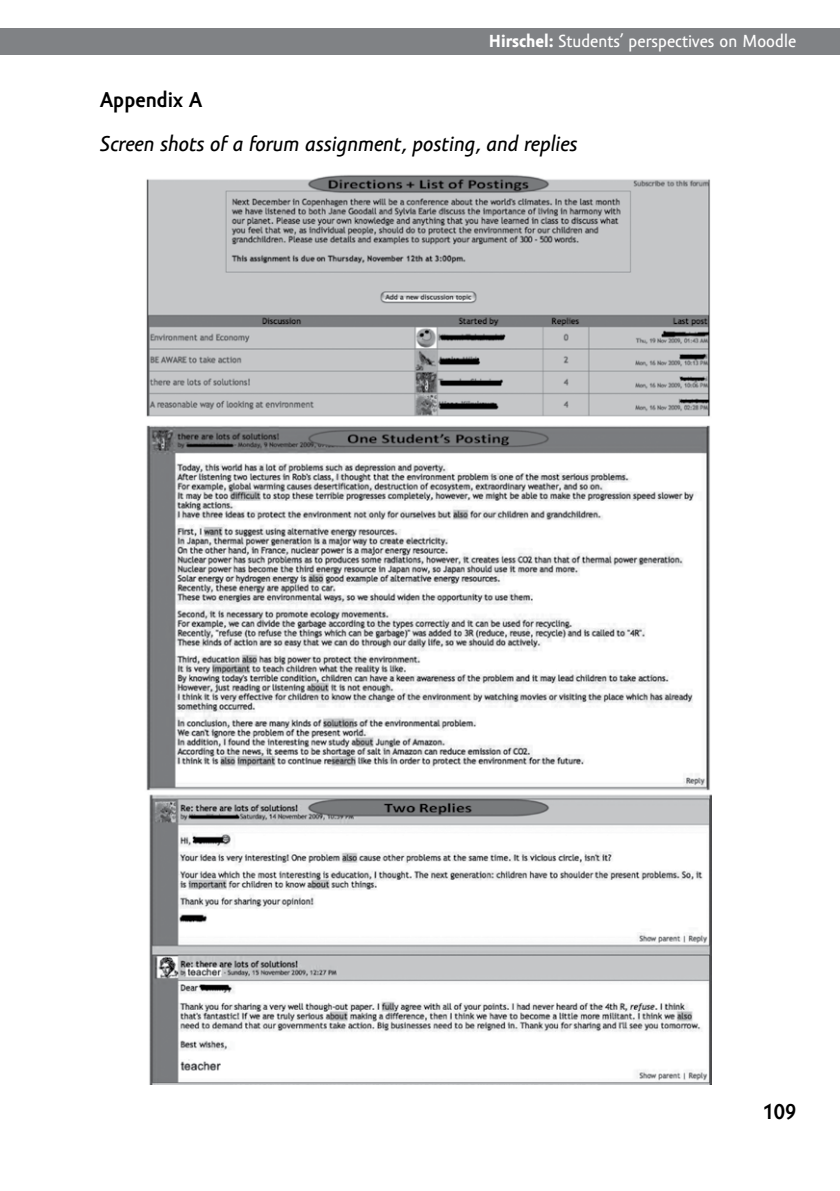
<style>
.page{position:relative;width:840px;height:1191px;background:#fff}
.page>*{position:absolute;margin:0;border:0;box-sizing:border-box;transform-origin:0 0}
.t1{font:italic 22px "Amor Sans Text Pro";color:#000}
.t2{font:700 22px "Amor Sans Pro";color:#000}
.t3{font:18px "Amor Sans Text Pro";color:#fff}
.s1{font-weight:700}
</style>
<div class="page">
<div style="left:0;top:28px;width:839px;height:27px;background:#808285"></div>
<img style="left:146px;top:174px;width:565px;height:910px">
<p class="t3" style="left:488px;top:31px;width:309px"><span class="s1">Hirschel:</span> Students’ perspectives on Moodle</p>
<p class="t2" style="left:100px;top:87px;width:103px">Appendix A</p>
<p class="t1" style="left:100px;top:132px;width:478px">Screen shots of a forum assignment, posting, and replies</p>
<p class="t2" style="left:762px;top:1099px;width:35px">109</p>
</div>
